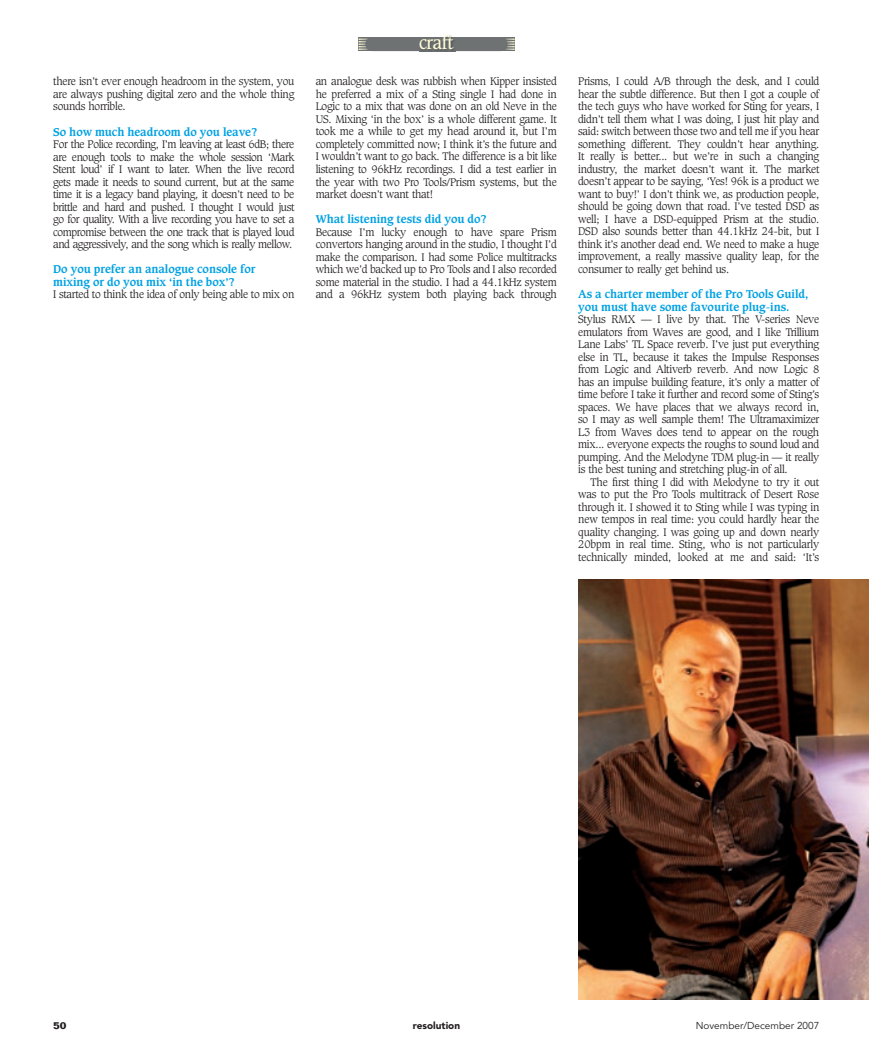
<style>
.page{position:relative;width:869px;height:1053px;background:#fff}
.page>*{position:absolute;margin:0;border:0;box-sizing:border-box;transform-origin:0 0}
.t1{font:17.5px "Caxton";letter-spacing:-.03em;color:#fffbd6}
.t2{font:700 11px/12.5px "Caxton";letter-spacing:-.005em;color:#00a1e3}
.t3{font:300 10.62px/12.5px "Caxton";letter-spacing:-.02em;color:#231f20;text-align:justify}
.t4{font:10px "Avenir";color:#231f20}
.t5{font:900 10px "Avenir";color:#231f20}
.t6{font:700 10px "Folio";color:#231f20}
</style>
<div class="page">
<svg style="left:358px;top:37px;width:156px;height:14px"></svg>
<svg style="left:358px;top:39px;width:156px;height:11px"></svg>
<div style="left:365px;top:37px;width:142px;height:14px;background:#6f7273;border-radius:7px"></div>
<img style="left:419px;top:35px;width:36px;height:17px">
<img style="left:419px;top:37px;width:36px;height:14px">
<img style="left:578px;top:579px;width:290px;height:420px">
<p class="t3" style="left:53px;top:76px;width:242px">there isn’t ever enough headroom in the system, you are always pushing digital zero and the whole thing sounds horrible.</p>
<p class="t2" style="left:53px;top:125px;width:206px">So how much headroom do you leave?</p>
<p class="t3" style="left:53px;top:138px;width:242px">For the Police recording, I’m leaving at least 6dB; there are enough tools to make the whole session ‘Mark Stent loud’ if I want to later. When the live record gets made it needs to sound current, but at the same time it is a legacy band playing, it doesn’t need to be brittle and hard and pushed. I thought I would just go for quality. With a live recording you have to set a compromise between the one track that is played loud and aggressively, and the song which is really mellow.</p>
<p class="t2" style="left:53px;top:263px;width:204px">Do you prefer an analogue console for mixing or do you mix ‘in the box’?</p>
<p class="t3" style="left:53px;top:288px;width:242px">I started to think the idea of only being able to mix on</p>
<h1 class="t1" style="left:419px;top:33px;width:35px">craft</h1>
<p class="t3" style="left:315px;top:76px;width:242px">an analogue desk was rubbish when Kipper insisted he preferred a mix of a Sting single I had done in Logic to a mix that was done on an old Neve in the US. Mixing ‘in the box’ is a whole different game. It took me a while to get my head around it, but I’m completely committed now; I think it’s the future and I wouldn’t want to go back. The difference is a bit like listening to 96kHz recordings. I did a test earlier in the year with two Pro Tools/Prism systems, but the market doesn’t want that!</p>
<p class="t2" style="left:315px;top:213px;width:173px">What listening tests did you do?</p>
<p class="t3" style="left:315px;top:226px;width:242px">Because I’m lucky enough to have spare Prism convertors hanging around in the studio, I thought I’d make the comparison. I had some Police multitracks which we’d backed up to Pro Tools and I also recorded some material in the studio. I had a 44.1kHz system and a 96kHz system both playing back through</p>
<p class="t3" style="left:578px;top:76px;width:242px">Prisms, I could A/B through the desk, and I could hear the subtle difference. But then I got a couple of the tech guys who have worked for Sting for years, I didn’t tell them what I was doing, I just hit play and said: switch between those two and tell me if you hear something different. They couldn’t hear anything.<br>It really is better... but we’re in such a changing industry, the market doesn’t want it. The market doesn’t appear to be saying, ‘Yes! 96k is a product we want to buy!’ I don’t think we, as production people, should be going down that road. I’ve tested DSD as well; I have a DSD-equipped Prism at the studio.<br>DSD also sounds better than 44.1kHz 24-bit, but I think it’s another dead end. We need to make a huge improvement, a really massive quality leap, for the consumer to really get behind us.</p>
<p class="t2" style="left:578px;top:288px;width:231px">As a charter member of the Pro Tools Guild, you must have some favourite plug-ins.</p>
<p class="t3" style="left:578px;top:313px;width:242px">Stylus RMX — I live by that. The V-series Neve emulators from Waves are good, and I like Trillium Lane Labs’ TL Space reverb. I’ve just put everything else in TL, because it takes the Impulse Responses from Logic and Altiverb reverb. And now Logic 8 has an impulse building feature, it’s only a matter of time before I take it further and record some of Sting’s spaces. We have places that we always record in, so I may as well sample them! The Ultramaximizer L3 from Waves does tend to appear on the rough mix... everyone expects the roughs to sound loud and pumping. And the Melodyne TDM plug-in — it really is the best tuning and stretching plug-in of all.</p>
<p class="t3" style="left:578px;top:476px;width:242px;text-indent:12px">The first thing I did with Melodyne to try it out was to put the Pro Tools multitrack of Desert Rose through it. I showed it to Sting while I was typing in new tempos in real time: you could hardly hear the quality changing. I was going up and down nearly 20bpm in real time. Sting, who is not particularly technically minded, looked at me and said: ‘It’s</p>
<p class="t6" style="left:53px;top:1019px;width:15px">50</p>
<p class="t5" style="left:412px;top:1019px;width:49px">resolution</p>
<p class="t4" style="left:695px;top:1019px;width:125px">November/December 2007</p>
</div>
